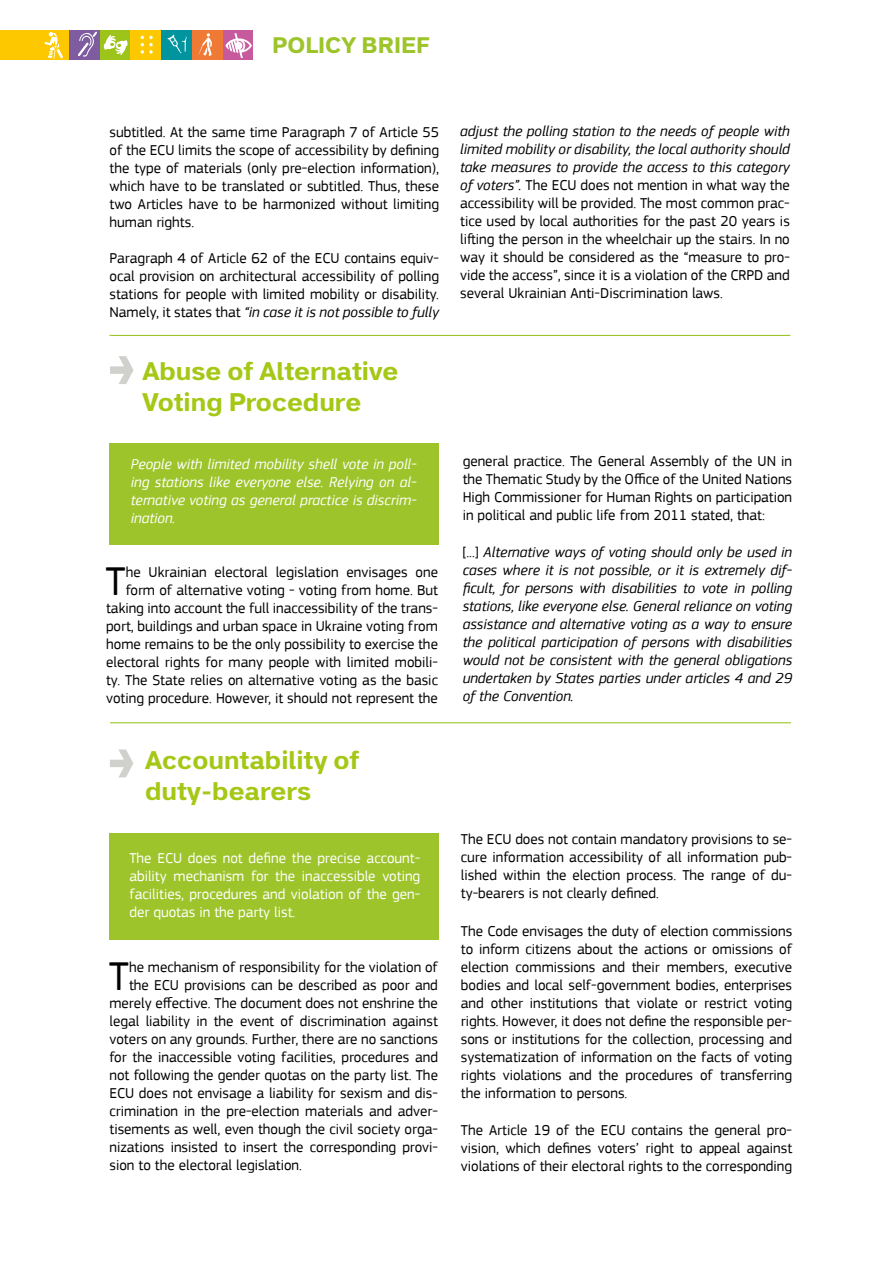
<style>
.page{position:relative;width:893px;height:1263px;background:#fff}
.page>*{position:absolute;margin:0;border:0;box-sizing:border-box;transform-origin:0 0}
.t1{font:42.15px "PF Square Sans Pro";color:#000}
.t2{font:700 25.5px/30.6px "Studio Sans";color:#a5c715}
.t3{font:700 22.5px "Studio Sans";color:#9dc42a}
.t4{font:15px/18px "PF Square Sans Pro";color:#000;text-align:justify}
.t5{font:italic 15px/18px "PF Square Sans Pro";color:#000;text-align:justify}
.t6{font:15px/18px "PF Square Sans Pro";color:#fff;text-align:justify}
.t7{font:italic 15px/18px "PF Square Sans Pro";color:#fff;text-align:justify}
.s1{font-style:italic}
.s2{font-style:normal}
</style>
<div class="page">
<div style="left:222px;top:30px;width:31px;height:29px;background:#c65a9d"></div>
<svg style="left:225px;top:33px;width:27px;height:25px"></svg>
<div style="left:192px;top:30px;width:30px;height:29px;background:#ef7a35"></div>
<svg style="left:198px;top:33px;width:14px;height:23px"></svg>
<div style="left:161px;top:30px;width:31px;height:29px;background:#00949e"></div>
<svg style="left:168px;top:35px;width:19px;height:18px"></svg>
<div style="left:69px;top:30px;width:31px;height:29px;background:#7f5c9f"></div>
<div style="left:100px;top:30px;width:31px;height:29px;background:#9dc41a"></div>
<svg style="left:78px;top:31px;width:50px;height:26px"></svg>
<div style="left:131px;top:30px;width:30px;height:29px;background:#fec800"></div>
<svg style="left:141px;top:36px;width:12px;height:18px"></svg>
<div style="left:39px;top:30px;width:30px;height:29px;background:#fec800"></div>
<svg style="left:44px;top:32px;width:19px;height:27px"></svg>
<div style="left:0;top:30px;width:41px;height:29px;background:#fec800"></div>
<svg style="left:110px;top:356px;width:24px;height:28px"></svg>
<div style="left:109px;top:443px;width:330px;height:101px;background:#9dc42a"></div>
<svg style="left:110px;top:749px;width:23px;height:28px"></svg>
<div style="left:109px;top:833px;width:330px;height:106px;background:#9dc42a"></div>
<hr style="left:110px;top:722px;width:681px;height:1px;background:#9dc42a">
<hr style="left:109px;top:335px;width:681px;height:1px;background:#9dc42a">
<h3 class="t3" style="left:272px;top:32px;width:159px">POLICY BRIEF</h3>
<p class="t4" style="left:109px;top:123px;width:331px">subtitled. At the same time Paragraph 7 of Article 55 of the ECU limits the scope of accessibility by defining the type of materials (only pre-election information), which have to be translated or subtitled. Thus, these two Articles have to be harmonized without limiting human rights.</p>
<p class="t4" style="left:109px;top:249px;width:331px">Paragraph 4 of Article 62 of the ECU contains equiv&shy;ocal provision on architectural accessibility of polling stations for people with limited mobility or disability.<br>Namely, it states that <span class="s1">“in case it is not possible to fully</span></p>
<h2 class="t2" style="left:142px;top:357px;width:258px">Abuse of Alternative<br>Voting Procedure</h2>
<p class="t7" style="left:131px;top:455px;width:287px">People with limited mobility shell vote in poll&shy;ing stations like everyone else. Relying on al&shy;ternative voting as general practice is discrim&shy;ination.</p>
<p class="t4" style="left:106px;top:563px;width:333px;text-align:right">he Ukrainian electoral legislation envisages one form of alternative voting - voting from home. But taking into account the full inaccessibility of the trans&shy;port, buildings and urban space in Ukraine voting from home remains to be the only possibility to exercise the electoral rights for many people with limited mobili&shy;ty. The State relies on alternative voting as the basic voting procedure. However, it should not represent the</p>
<h1 class="t1" style="left:105px;top:556px;width:22px">T</h1>
<h2 class="t2" style="left:145px;top:746px;width:216px">Accountability of duty-bearers</h2>
<p class="t6" style="left:129px;top:849px;width:292px">The ECU does not define the precise account&shy;ability mechanism for the inaccessible voting facilities, procedures and violation of the gen&shy;der quotas in the party list.</p>
<h1 class="t1" style="left:109px;top:952px;width:22px">T</h1>
<p class="t4" style="left:129px;top:958px;width:310px">he mechanism of responsibility for the violation of</p>
<p class="t4" style="left:129px;top:976px;width:310px">the ECU provisions can be described as poor and</p>
<p class="t4" style="left:109px;top:994px;width:330px">merely effective. The document does not enshrine the</p>
<p class="t4" style="left:109px;top:1012px;width:330px">legal liability in the event of discrimination against</p>
<p class="t4" style="left:109px;top:1030px;width:330px">voters on any grounds. Further, there are no sanctions</p>
<p class="t4" style="left:109px;top:1048px;width:330px">for the inaccessible voting facilities, procedures and</p>
<p class="t4" style="left:109px;top:1066px;width:330px">not following the gender quotas on the party list. The</p>
<p class="t4" style="left:109px;top:1084px;width:330px">ECU does not envisage a liability for sexism and dis-</p>
<p class="t4" style="left:109px;top:1102px;width:330px">crimination in the pre-election materials and adver-</p>
<p class="t4" style="left:109px;top:1120px;width:330px">tisements as well, even though the civil society orga-</p>
<p class="t4" style="left:109px;top:1138px;width:330px">nizations insisted to insert the corresponding provi-</p>
<p class="t4" style="left:109px;top:1156px;width:194px">sion to the electoral legislation.</p>
<p class="t4" style="left:460px;top:122px;width:331px"><span class="s1">adjust the polling station to the needs of people with limited mobility or disability, the local authority should take measures to provide the access to this category of voters”.</span> The ECU does not mention in what way the accessibility will be provided. The most common prac&shy;tice used by local authorities for the past 20 years is lifting the person in the wheelchair up the stairs. In no way it should be considered as the “measure to pro&shy;vide the access”, since it is a violation of the CRPD and several Ukrainian Anti-Discrimination laws.</p>
<p class="t4" style="left:463px;top:452px;width:331px">general practice. The General Assembly of the UN in the Thematic Study by the Office of the United Nations High Commissioner for Human Rights on participation in political and public life from 2011 stated, that:</p>
<p class="t5" style="left:463px;top:543px;width:331px"><span class="s2">[...]</span> Alternative ways of voting should only be used in cases where it is not possible, or it is extremely dif&shy;ficult, for persons with disabilities to vote in polling stations, like everyone else. General reliance on voting assistance and alternative voting as a way to ensure the political participation of persons with disabilities would not be consistent with the general obligations undertaken by States parties under articles 4 and 29 of the Convention.</p>
<p class="t4" style="left:461px;top:830px;width:333px">The ECU does not contain mandatory provisions to se&shy;cure information accessibility of all information pub&shy;lished within the election process. The range of du&shy;ty-bearers is not clearly defined.</p>
<p class="t4" style="left:461px;top:922px;width:333px">The Code envisages the duty of election commissions to inform citizens about the actions or omissions of election commissions and their members, executive bodies and local self-government bodies, enterprises and other institutions that violate or restrict voting rights. However, it does not define the responsible per&shy;sons or institutions for the collection, processing and systematization of information on the facts of voting rights violations and the procedures of transferring the information to persons.</p>
<p class="t4" style="left:461px;top:1121px;width:333px">The Article 19 of the ECU contains the general pro&shy;vision, which defines voters’ right to appeal against violations of their electoral rights to the corresponding</p>
</div>
